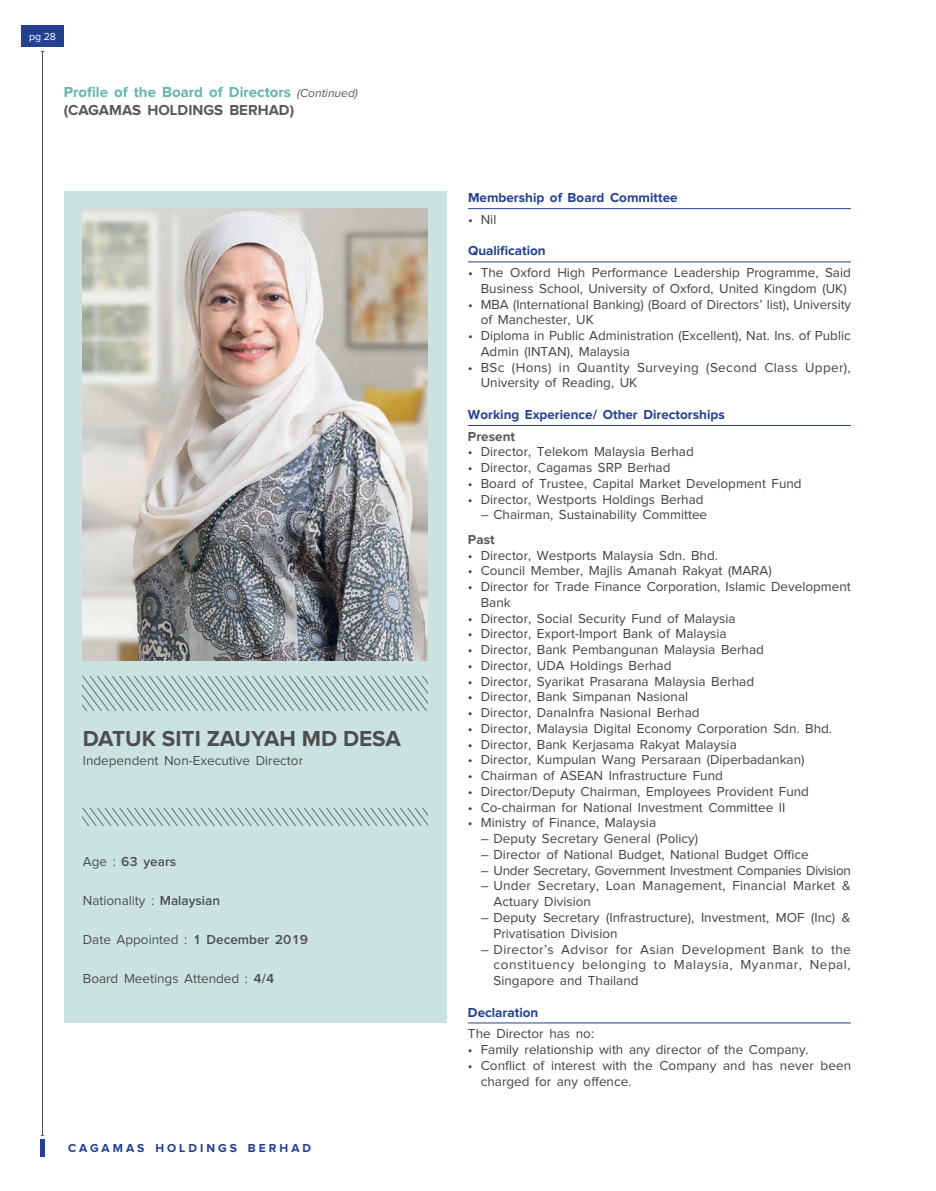
<style>
.page{position:relative;width:936px;height:1191px;background:#fff}
.page>*{position:absolute;margin:0;border:0;box-sizing:border-box;transform-origin:0 0}
.t1{font:700 22.5px "Proxima Nova";color:#4d4d4f}
.t2{font:700 15px/18px "Proxima Nova";color:#65b5ab}
.t3{font:13.5px/15.8px "Proxima Nova";color:#414142}
.t4{font:13.5px "Proxima Nova";color:#4d4d4f}
.t5{font:700 13.5px "Proxima Nova";color:#244091}
.t6{font:13.5px/15.8px "Proxima Nova";letter-spacing:.025em;color:#414142}
.t7{font:13.5px "Proxima Nova";letter-spacing:-.02em;color:#414142}
.t8{font:700 13.5px "Proxima Nova";color:#58595b}
.t9{font:600 13.5px "Proxima Nova";color:#4d4d4f}
.t10{font:700 12px "Proxima Nova";letter-spacing:.25em;color:#244091}
.t11{font:10.5px "Proxima Nova";color:#fff}
.s1{font-weight:400;font-style:italic;font-size:12px;color:#58595b}
.s2{color:#58595b}
.s3{font-weight:400}
.s4{font-weight:600}
</style>
<div class="page">
<hr style="left:468px;top:208px;width:382px;height:1px;background:#244091">
<hr style="left:468px;top:262px;width:382px;height:1px;background:#244091">
<hr style="left:468px;top:425px;width:382px;height:1px;background:#244091">
<hr style="left:468px;top:1022px;width:382px;height:1px;background:#244091">
<div style="left:64px;top:191px;width:382px;height:832px;background:#cbe3e0"></div>
<svg style="left:83px;top:676px;width:344px;height:34px"></svg>
<svg style="left:83px;top:808px;width:344px;height:17px"></svg>
<img style="left:83px;top:208px;width:344px;height:452px">
<hr style="left:42px;top:51px;width:1px;height:1084px;background:#4d4d4f">
<div style="left:40px;top:1140px;width:5px;height:17px;background:#244091"></div>
<div style="left:21px;top:26px;width:43px;height:21px;background:#244091"></div>
<p class="t11" style="left:29px;top:31px;width:29px">pg 28</p>
<p class="t2" style="left:64px;top:84px;width:295px">Profile of the Board of Directors <span class="s1">(Continued) </span><span class="s2">(CAGAMAS HOLDINGS BERHAD)</span></p>
<h1 class="t1" style="left:83px;top:728px;width:319px">DATUK SITI ZAUYAH MD DESA</h1>
<p class="t4" style="left:83px;top:754px;width:222px">Independent Non-Executive Director</p>
<p class="t9" style="left:83px;top:855px;width:95px"><span class="s3">Age :</span> 63 years</p>
<p class="t4" style="left:83px;top:894px;width:139px">Nationality : <span class="s4">Malaysian</span></p>
<p class="t4" style="left:83px;top:933px;width:227px">Date Appointed : <span class="s4">1 December 2019</span></p>
<p class="t4" style="left:83px;top:972px;width:193px">Board Meetings Attended : <span class="s4">4/4</span></p>
<p class="t10" style="left:68px;top:1143px;width:245px">CAGAMAS HOLDINGS BERHAD</p>
<p class="t5" style="left:468px;top:191px;width:211px">Membership of Board Committee</p>
<p class="t3" style="left:468px;top:212px;width:30px">• Nil</p>
<p class="t5" style="left:468px;top:245px;width:79px">Qualification</p>
<p class="t3" style="left:480px;top:265px;width:371px;text-indent:-13px">• The Oxford High Performance Leadership Programme, Said<br>Business School, University of Oxford, United Kingdom (UK)</p>
<p class="t3" style="left:480px;top:297px;width:372px;text-indent:-13px">• MBA (International Banking) (Board of Directors’ list), University of Manchester, UK</p>
<p class="t3" style="left:480px;top:328px;width:371px;text-indent:-13px">• Diploma in Public Administration (Excellent), Nat. Ins. of Public<br>Admin (INTAN), Malaysia</p>
<p class="t6" style="left:480px;top:360px;width:371px;text-indent:-13px">• BSc (Hons) in Quantity Surveying (Second Class Upper),<br>University of Reading, UK</p>
<p class="t5" style="left:468px;top:408px;width:258px">Working Experience/ Other Directorships</p>
<p class="t8" style="left:468px;top:430px;width:49px">Present</p>
<p class="t3" style="left:468px;top:444px;width:227px">• Director, Telekom Malaysia Berhad</p>
<p class="t3" style="left:468px;top:460px;width:204px">• Director, Cagamas SRP Berhad</p>
<p class="t3" style="left:468px;top:476px;width:335px">• Board of Trustee, Capital Market Development Fund</p>
<p class="t3" style="left:468px;top:492px;width:237px">• Director, Westports Holdings Berhad</p>
<p class="t3" style="left:480px;top:507px;width:228px">– Chairman, Sustainability Committee</p>
<p class="t8" style="left:468px;top:533px;width:28px">Past</p>
<p class="t3" style="left:468px;top:548px;width:251px">• Director, Westports Malaysia Sdn. Bhd.</p>
<p class="t3" style="left:468px;top:563px;width:305px">• Council Member, Majlis Amanah Rakyat (MARA)</p>
<p class="t3" style="left:480px;top:579px;width:371px;text-indent:-13px">• Director for Trade Finance Corporation, Islamic Development<br>Bank</p>
<p class="t3" style="left:468px;top:611px;width:269px">• Director, Social Security Fund of Malaysia</p>
<p class="t3" style="left:468px;top:626px;width:260px">• Director, Export-Import Bank of Malaysia</p>
<p class="t3" style="left:468px;top:642px;width:297px">• Director, Bank Pembangunan Malaysia Berhad</p>
<p class="t3" style="left:468px;top:658px;width:205px">• Director, UDA Holdings Berhad</p>
<p class="t3" style="left:468px;top:674px;width:288px">• Director, Syarikat Prasarana Malaysia Berhad</p>
<p class="t3" style="left:468px;top:689px;width:222px">• Director, Bank Simpanan Nasional</p>
<p class="t3" style="left:468px;top:705px;width:233px">• Director, DanaInfra Nasional Berhad</p>
<p class="t3" style="left:468px;top:721px;width:365px">• Director, Malaysia Digital Economy Corporation Sdn. Bhd.</p>
<p class="t3" style="left:468px;top:737px;width:270px">• Director, Bank Kerjasama Rakyat Malaysia</p>
<p class="t3" style="left:468px;top:752px;width:338px">• Director, Kumpulan Wang Persaraan (Diperbadankan)</p>
<p class="t3" style="left:468px;top:768px;width:256px">• Chairman of ASEAN Infrastructure Fund</p>
<p class="t3" style="left:468px;top:784px;width:342px">• Director/Deputy Chairman, Employees Provident Fund</p>
<p class="t3" style="left:468px;top:800px;width:319px">• Co-chairman for National Investment Committee II</p>
<p class="t3" style="left:468px;top:815px;width:190px">• Ministry of Finance, Malaysia</p>
<p class="t3" style="left:480px;top:831px;width:219px">– Deputy Secretary General (Policy)</p>
<p class="t3" style="left:480px;top:847px;width:329px">– Director of National Budget, National Budget Office</p>
<p class="t7" style="left:480px;top:864px;width:371px">– Under Secretary, Government Investment Companies Division</p>
<p class="t3" style="left:493px;top:878px;width:359px;text-indent:-13px">– Under Secretary, Loan Management, Financial Market &amp;<br>Actuary Division</p>
<p class="t3" style="left:493px;top:910px;width:358px;text-indent:-13px">– Deputy Secretary (Infrastructure), Investment, MOF (Inc) &amp;<br>Privatisation Division</p>
<p class="t3" style="left:493px;top:941px;width:359px;text-align:justify;text-indent:-13px">– Director’s Advisor for Asian Development Bank to the constituency belonging to Malaysia, Myanmar, Nepal, Singapore and Thailand</p>
<p class="t5" style="left:468px;top:1005px;width:72px">Declaration</p>
<p class="t3" style="left:468px;top:1026px;width:127px">The Director has no:</p>
<p class="t3" style="left:468px;top:1042px;width:342px">• Family relationship with any director of the Company.</p>
<p class="t3" style="left:480px;top:1058px;width:372px;text-indent:-13px">• Conflict of interest with the Company and has never been charged for any offence.</p>
</div>
